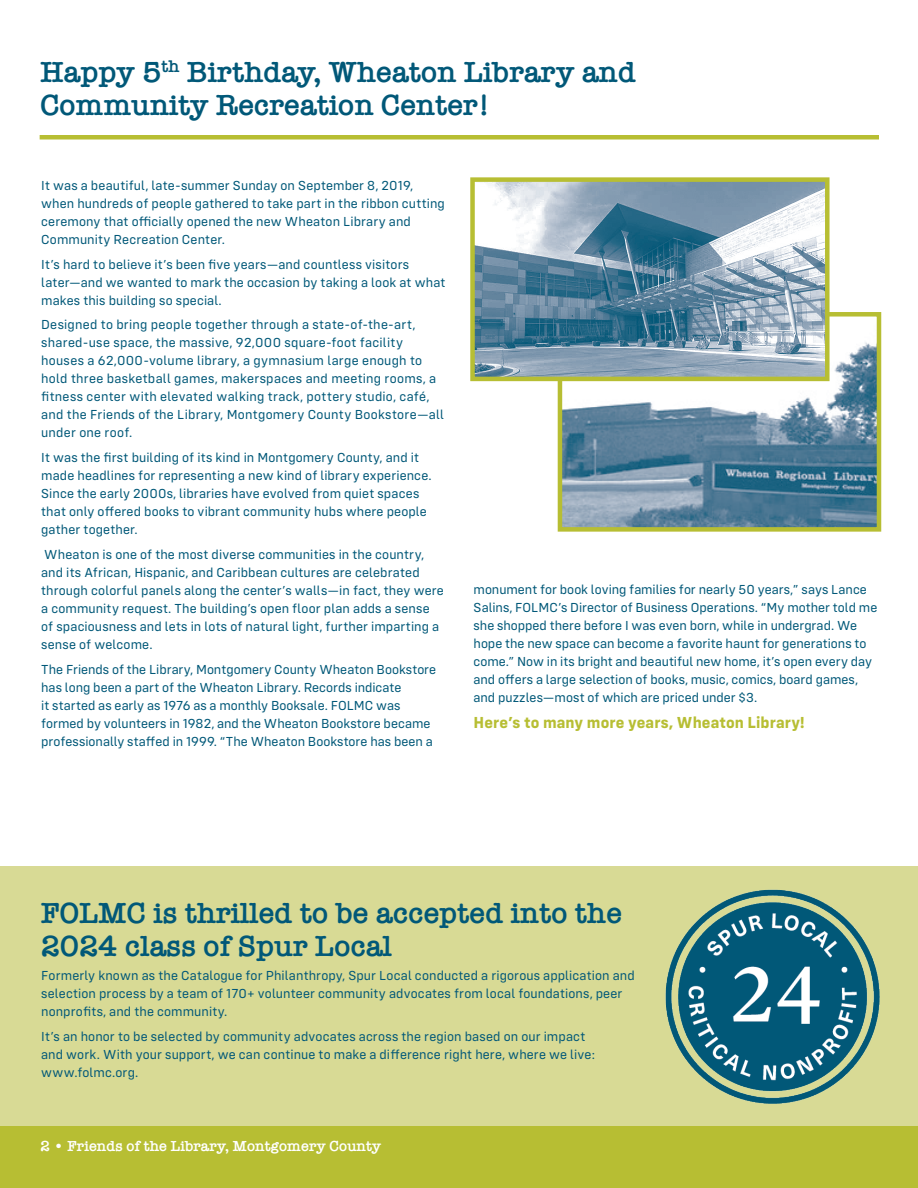
<style>
.page{position:relative;width:918px;height:1188px;background:#fff}
.page>*{position:absolute;margin:0;border:0;box-sizing:border-box;transform-origin:0 0}
.t1{font:600 30px/33px "American Typewriter";color:#015878}
.t2{font:700 16.5px "Config";letter-spacing:.005em;color:#b7be33}
.t3{font:600 15px "American Typewriter";color:#fff}
.t4{font:13.5px/18px "Config";letter-spacing:.01em;color:#015878}
</style>
<div class="page">
<div style="left:0;top:866px;width:918px;height:285px;background:#d8da95"></div>
<div style="left:0;top:1126px;width:918px;height:62px;background:#b7be33"></div>
<div style="left:40px;top:135px;width:839px;height:5px;background:#b7be33"></div>
<img style="left:563px;top:342px;width:313px;height:185px">
<div style="left:558px;top:312px;width:323px;height:220px;border:4px solid #b7be33"></div>
<img style="left:475px;top:182px;width:350px;height:194px">
<div style="left:470px;top:177px;width:360px;height:204px;border:4px solid #b7be33"></div>
<img style="left:665px;top:889px;width:215px;height:215px">
<h1 class="t1" style="left:40px;top:54px;width:597px">Happy 5<sup>th</sup> Birthday, Wheaton Library and<br>Community Recreation Center!</h1>
<p class="t4" style="left:41px;top:176px;width:405px">It was a beautiful, late-summer Sunday on September 8, 2019, when hundreds of people gathered to take part in the ribbon cutting ceremony that officially opened the new Wheaton Library and Community Recreation Center.</p>
<p class="t4" style="left:41px;top:255px;width:406px">It’s hard to believe it’s been five years—and countless visitors later—and we wanted to mark the occasion by taking a look at what makes this building so special.</p>
<p class="t4" style="left:41px;top:316px;width:404px">Designed to bring people together through a state-of-the-art, shared-use space, the massive, 92,000 square-foot facility houses a 62,000-volume library, a gymnasium large enough to hold three basketball games, makerspaces and meeting rooms, a fitness center with elevated walking track, pottery studio, café, and the Friends of the Library, Montgomery County Bookstore—all under one roof.</p>
<p class="t4" style="left:41px;top:449px;width:392px">It was the first building of its kind in Montgomery County, and it made headlines for representing a new kind of library experience.<br>Since the early 2000s, libraries have evolved from quiet spaces that only offered books to vibrant community hubs where people gather together.</p>
<p class="t4" style="left:41px;top:545px;width:404px">Wheaton is one of the most diverse communities in the country, and its African, Hispanic, and Caribbean cultures are celebrated through colorful panels along the center’s walls—in fact, they were a community request. The building’s open floor plan adds a sense of spaciousness and lets in lots of natural light, further imparting a sense of welcome.</p>
<p class="t4" style="left:41px;top:660px;width:397px">The Friends of the Library, Montgomery County Wheaton Bookstore has long been a part of the Wheaton Library. Records indicate<br>it started as early as 1976 as a monthly Booksale. FOLMC was formed by volunteers in 1982, and the Wheaton Bookstore became professionally staffed in 1999. “The Wheaton Bookstore has been a</p>
<p class="t4" style="left:474px;top:580px;width:405px">monument for book loving families for nearly 50 years,” says Lance Salins, FOLMC’s Director of Business Operations. “My mother told me she shopped there before I was even born, while in undergrad. We hope the new space can become a favorite haunt for generations to come.” Now in its bright and beautiful new home, it’s open every day and offers a large selection of books, music, comics, board games, and puzzles—most of which are priced under $3.</p>
<p class="t2" style="left:474px;top:713px;width:333px">Here’s to many more years, Wheaton Library!</p>
<h1 class="t1" style="left:41px;top:896px;width:583px">FOLMC is thrilled to be accepted into the<br>2024 class of Spur Local</h1>
<p class="t4" style="left:41px;top:967px;width:595px">Formerly known as the Catalogue for Philanthropy, Spur Local conducted a rigorous application and selection process by a team of 170+ volunteer community advocates from local foundations, peer nonprofits, and the community.</p>
<p class="t4" style="left:41px;top:1028px;width:555px">It’s an honor to be selected by community advocates across the region based on our impact and work. With your support, we can continue to make a difference right here, where we live: www.folmc.org.</p>
<p class="t3" style="left:40px;top:1134px;width:342px">2 • Friends of the Library, Montgomery County</p>
</div>
